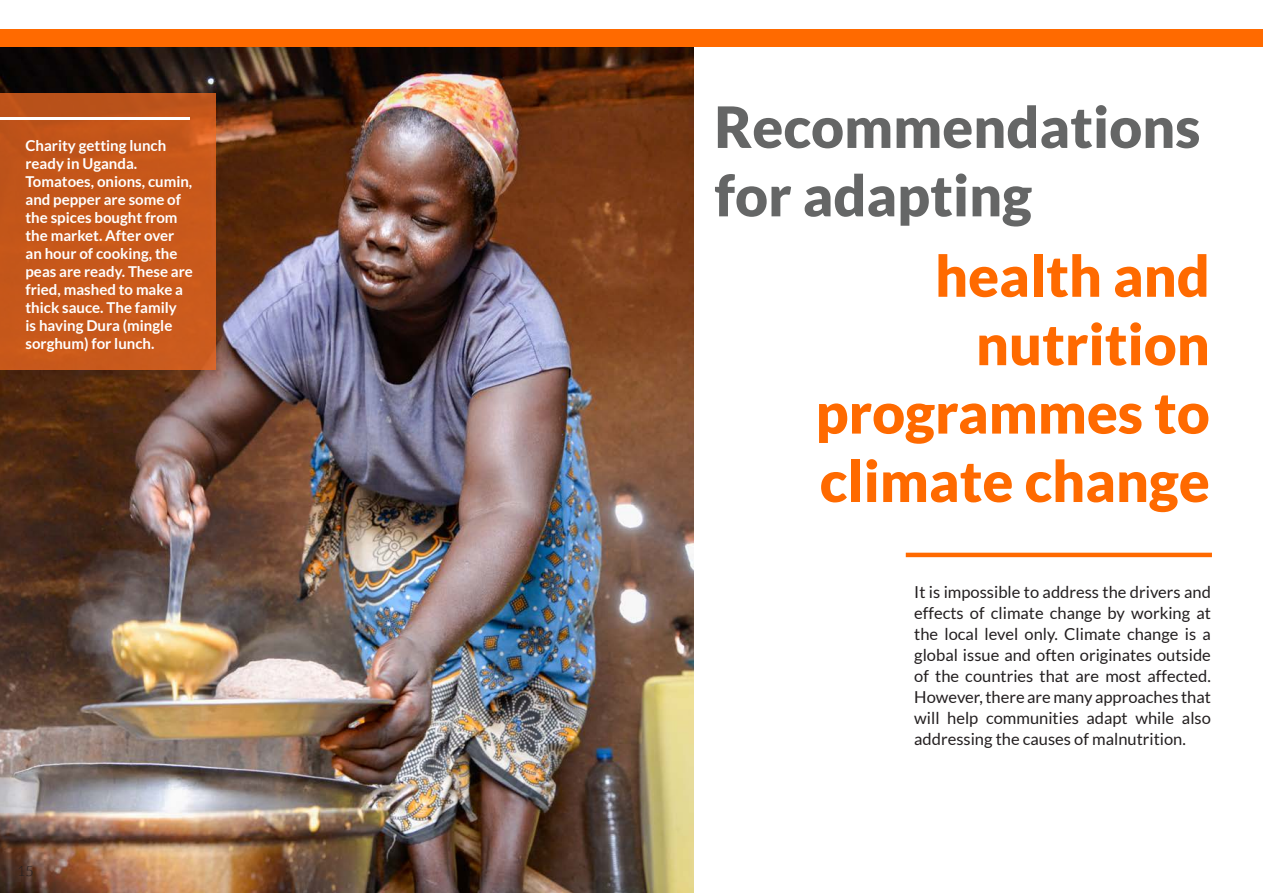
<style>
.page{position:relative;width:1263px;height:893px;background:#fff}
.page>*{position:absolute;margin:0;border:0;box-sizing:border-box;transform-origin:0 0}
.t1{font:900 57px/68.4px "Lato";color:#ff6a00;text-align:right}
.t2{font:900 57px/68.4px "Lato";color:#656666}
.t3{font:16.5px/21px "Lato";color:#231f20;text-align:justify}
.t4{font:700 15px/18px "Lato";color:#fff}
.t5{font:300 14.25px "Lato";color:#231f20}
</style>
<div class="page">
<img style="left:0;top:47px;width:693px;height:846px">
<hr style="left:906px;top:553px;width:306px;height:4px;background:#ff6a00">
<div style="left:0;top:93px;width:216px;height:277px;background:linear-gradient(to right,#c25519,#cb5a1c)"></div>
<hr style="left:0;top:117px;width:189px;height:3px;background:#fff">
<div style="left:0;top:30px;width:1263px;height:17px;background:#ff6a00"></div>
<p class="t4" style="left:26px;top:137px;width:169px">Charity getting lunch ready in Uganda.<br>Tomatoes, onions, cumin, and pepper are some of the spices bought from the market. After over an hour of cooking, the peas are ready. These are fried, mashed to make a thick sauce. The family<br>is having Dura (mingle sorghum) for lunch.</p>
<p class="t5" style="left:17px;top:864px;width:18px">15</p>
<p class="t2" style="left:714px;top:92px;width:487px">Recommendations for adapting</p>
<p class="t1" style="left:816px;top:241px;width:396px">health and nutrition programmes to climate change</p>
<p class="t3" style="left:914px;top:581px;width:298px">It is impossible to address the drivers and effects of climate change by working at the local level only. Climate change is a global issue and often originates outside of the countries that are most affected.<br>However, there are many approaches that will help communities adapt while also addressing the causes of malnutrition.</p>
</div>
